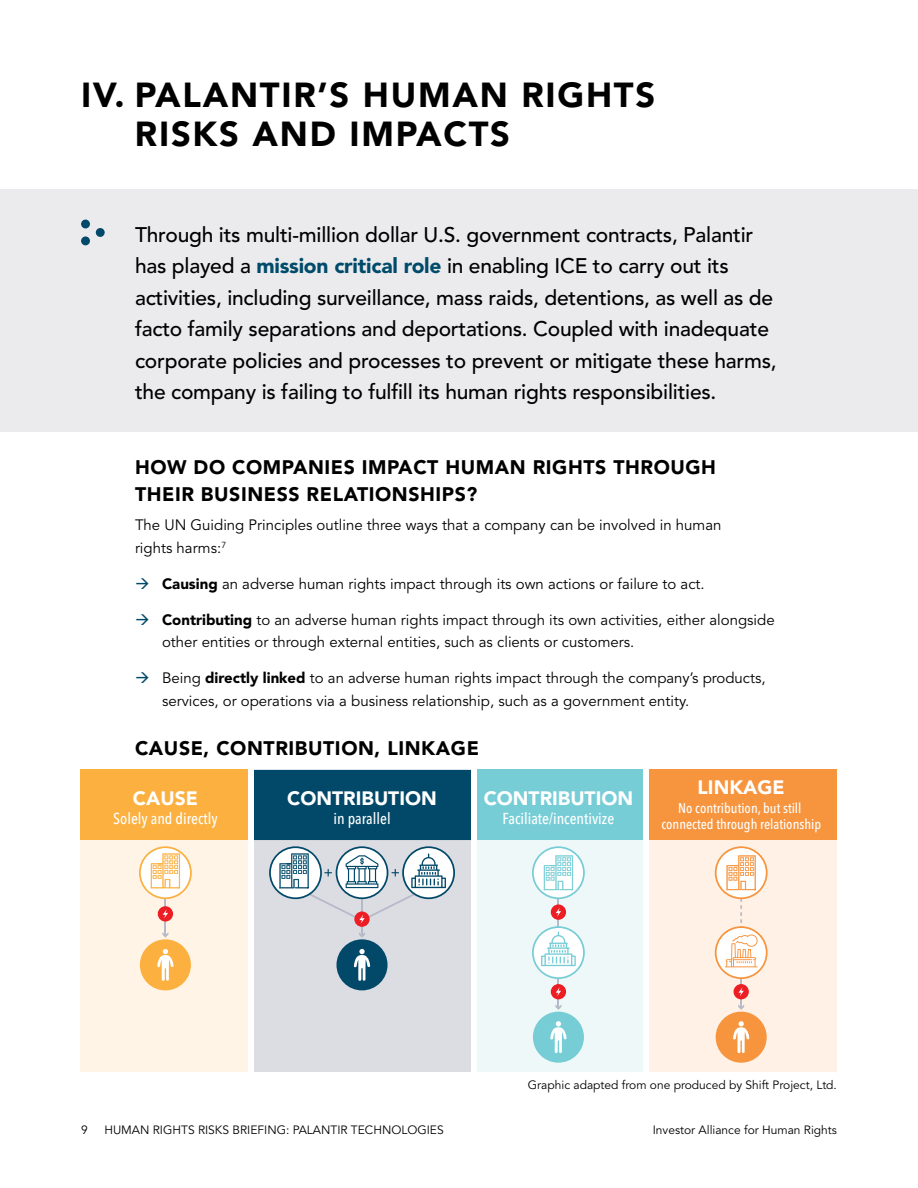
<style>
.page{position:relative;width:918px;height:1188px;background:#fff}
.page>*{position:absolute;margin:0;border:0;box-sizing:border-box;transform-origin:0 0}
.t1{font:900 34.5px/39px "Avenir";letter-spacing:.05em;color:#000}
.t2{font:500 21px/31.5px "Avenir";letter-spacing:-.01em;color:#000}
.t3{font:900 19.5px/27px "Avenir";letter-spacing:.03em;color:#000}
.t4{font:900 19.2px "Avenir";color:#fff}
.t5{font:500 15.75px "Avenir Next Condensed";color:#fff}
.t6{font:15px/22.5px "Avenir";color:#000}
.t7{font:500 13.95px/15.8px "Avenir Next Condensed";color:#fff;text-align:center}
.t8{font:12px "Avenir";color:#000}
.s1{font-weight:900;color:#004b6a}
.s2{color:#024969}
.s3{font-weight:900}
</style>
<div class="page">
<div style="left:0;top:189px;width:918px;height:243px;background:#ebebee"></div>
<div style="left:81px;top:236px;width:9px;height:9px;background:#024969;border-radius:50%"></div>
<div style="left:81px;top:220px;width:9px;height:8px;background:#024969;border-radius:50%"></div>
<div style="left:96px;top:228px;width:9px;height:9px;background:#024969;border-radius:50%"></div>
<div style="left:80px;top:840px;width:170px;height:232px;background:#fff4e6"></div>
<div style="left:645px;top:840px;width:192px;height:232px;background:#fff1e5"></div>
<div style="left:251px;top:840px;width:223px;height:232px;background:#dcdde3"></div>
<div style="left:80px;top:770px;width:171px;height:70px;background:#fbb040"></div>
<div style="left:645px;top:770px;width:192px;height:70px;background:#f7943e"></div>
<div style="left:254px;top:770px;width:217px;height:70px;background:#024969"></div>
<hr style="left:165px;top:898px;width:1px;height:38px;background:#b4bac7">
<svg style="left:162px;top:932px;width:6px;height:6px"></svg>
<div style="left:140px;top:939px;width:51px;height:51px;background:#fbb040;border-radius:50%"></div>
<svg style="left:157px;top:949px;width:17px;height:32px"></svg>
<div style="left:158px;top:906px;width:15px;height:16px;background:#ed1d24;border-radius:50%"></div>
<svg style="left:163px;top:909px;width:5px;height:9px"></svg>
<hr style="left:740px;top:978px;width:2px;height:30px;background:#b4bac7">
<svg style="left:738px;top:1004px;width:6px;height:6px"></svg>
<div style="left:734px;top:984px;width:15px;height:15px;background:#ed1d24;border-radius:50%"></div>
<svg style="left:739px;top:987px;width:5px;height:9px"></svg>
<div style="left:716px;top:1012px;width:51px;height:51px;background:#f7943e;border-radius:50%"></div>
<svg style="left:733px;top:1021px;width:16px;height:32px"></svg>
<div style="left:336px;top:939px;width:52px;height:51px;background:#024969;border-radius:50%"></div>
<svg style="left:354px;top:949px;width:16px;height:32px"></svg>
<hr style="left:361px;top:898px;width:2px;height:38px;background:#b4bac7">
<svg style="left:359px;top:932px;width:6px;height:5px"></svg>
<svg style="left:354px;top:911px;width:16px;height:16px"></svg>
<svg style="left:269px;top:846px;width:186px;height:78px"></svg>
<div style="left:473px;top:838px;width:171px;height:234px;background:#eff8f8"></div>
<div style="left:473px;top:770px;width:171px;height:70px;background:#77cdd6"></div>
<hr style="left:558px;top:898px;width:1px;height:52px;background:#b4bac7">
<hr style="left:558px;top:978px;width:1px;height:30px;background:#b4bac7">
<svg style="left:555px;top:1004px;width:6px;height:6px"></svg>
<div style="left:551px;top:904px;width:15px;height:16px;background:#ed1d24;border-radius:50%"></div>
<svg style="left:556px;top:908px;width:5px;height:9px"></svg>
<div style="left:551px;top:984px;width:15px;height:15px;background:#ed1d24;border-radius:50%"></div>
<svg style="left:556px;top:987px;width:5px;height:9px"></svg>
<div style="left:533px;top:1012px;width:51px;height:51px;background:#77cdd6;border-radius:50%"></div>
<svg style="left:550px;top:1021px;width:17px;height:32px"></svg>
<svg style="left:532px;top:926px;width:53px;height:53px"></svg>
<svg style="left:532px;top:846px;width:53px;height:53px"></svg>
<svg style="left:715px;top:846px;width:53px;height:133px"></svg>
<svg style="left:139px;top:846px;width:53px;height:53px"></svg>
<div style="left:471px;top:765px;width:5px;height:314px;background:#fff"></div>
<div style="left:248px;top:765px;width:5px;height:314px;background:#fff"></div>
<div style="left:643px;top:765px;width:6px;height:314px;background:#fff"></div>
<h1 class="t1" style="left:135px;top:75px;width:522px;text-indent:-54px">IV. PALANTIR’S HUMAN RIGHTS<br>RISKS AND IMPACTS</h1>
<p class="t2" style="left:135px;top:219px;width:643px">Through its multi-million dollar U.S. government contracts, Palantir has played a <span class="s1">mission critical role</span> in enabling ICE to carry out its activities, including surveillance, mass raids, detentions, as well as de facto family separations and deportations. Coupled with inadequate corporate policies and processes to prevent or mitigate these harms, the company is failing to fulfill its human rights responsibilities.</p>
<h3 class="t3" style="left:135px;top:453px;width:583px">HOW DO COMPANIES IMPACT HUMAN RIGHTS THROUGH<br>THEIR BUSINESS RELATIONSHIPS?</h3>
<p class="t6" style="left:135px;top:514px;width:588px">The UN Guiding Principles outline three ways that a company can be involved in human rights harms:<sup>7</sup></p>
<p class="t6" style="left:135px;top:573px;width:571px"><span class="s2">→</span> <span class="s3">Causing</span> an adverse human rights impact through its own actions or failure to act.</p>
<p class="t6" style="left:162px;top:609px;width:614px;text-indent:-27px"><span class="s2">→</span> <span class="s3">Contributing</span> to an adverse human rights impact through its own activities, either alongside other entities or through external entities, such as clients or customers.</p>
<p class="t6" style="left:162px;top:667px;width:605px;text-indent:-27px"><span class="s2">→</span> Being <span class="s3">directly linked</span> to an adverse human rights impact through the company’s products, services, or operations via a business relationship, such as a government entity.</p>
<h3 class="t3" style="left:135px;top:735px;width:345px">CAUSE, CONTRIBUTION, LINKAGE</h3>
<p class="t4" style="left:698px;top:771px;width:89px">LINKAGE</p>
<p class="t4" style="left:133px;top:782px;width:66px">CAUSE</p>
<p class="t5" style="left:113px;top:808px;width:106px">Solely and directly</p>
<p class="t5" style="left:333px;top:808px;width:59px">in parallel</p>
<p class="t7" style="left:661px;top:800px;width:161px">No contribution, but still connected through relationship</p>
<p class="t4" style="left:287px;top:782px;width:151px">CONTRIBUTION</p>
<p class="t4" style="left:484px;top:782px;width:151px">CONTRIBUTION</p>
<p class="t5" style="left:502px;top:808px;width:113px">Faciliate/incentivize</p>
<p class="t8" style="left:528px;top:1078px;width:311px">Graphic adapted from one produced by Shift Project, Ltd.</p>
<p class="t8" style="left:81px;top:1123px;width:8px">9</p>
<p class="t8" style="left:104px;top:1123px;width:341px">HUMAN RIGHTS RISKS BRIEFING: PALANTIR TECHNOLOGIES</p>
<p class="t8" style="left:653px;top:1123px;width:186px">Investor Alliance for Human Rights</p>
</div>
